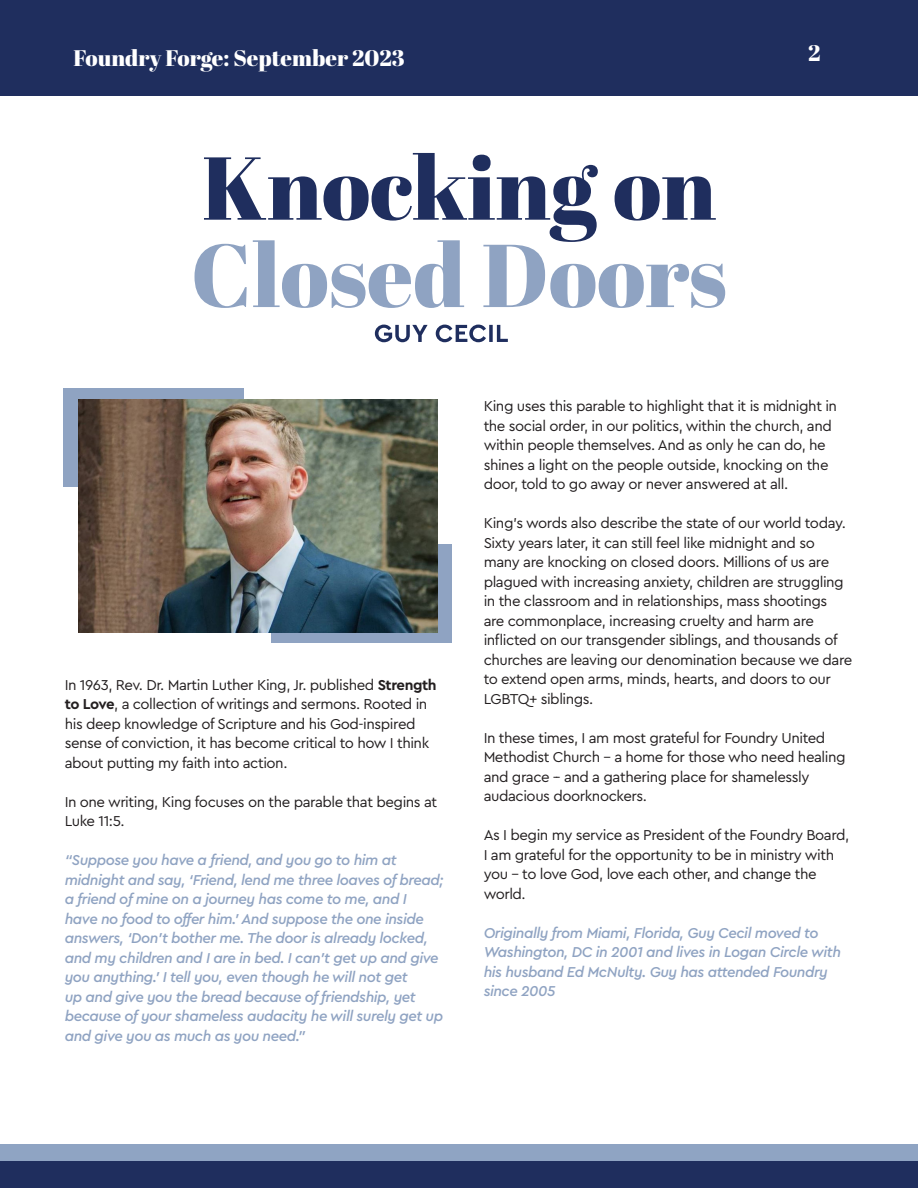
<style>
.page{position:relative;width:918px;height:1188px;background:#fff}
.page>*{position:absolute;margin:0;border:0;box-sizing:border-box;transform-origin:0 0}
.t1{font:22.5px "Abril Fatface";color:#fff}
.t2{font:15px/19.5px "Cera Pro";letter-spacing:-.03em;color:#231f20}
.t3{font:italic 500 15px/19.5px "Cera Pro";letter-spacing:-.03em;color:#8fa3c2}
.s1{font-weight:700}
</style>
<div class="page">
<div style="left:0;top:0;width:918px;height:95px;background:#1f2e5e"></div>
<div style="left:0;top:1153px;width:918px;height:35px;background:#1f2e5e"></div>
<div style="left:0;top:1145px;width:918px;height:16px;background:#8fa4c3"></div>
<svg style="left:375px;top:324px;width:133px;height:18px"></svg>
<div style="left:271px;top:545px;width:180px;height:98px;background:#8fa3c2"></div>
<div style="left:64px;top:389px;width:180px;height:98px;background:#8fa3c2"></div>
<img style="left:78px;top:399px;width:359px;height:233px">
<svg style="left:195px;top:242px;width:530px;height:66px"></svg>
<svg style="left:204px;top:153px;width:512px;height:89px"></svg>
<p class="t1" style="left:73px;top:42px;width:333px">Foundry Forge: September 2023</p>
<p class="t1" style="left:808px;top:38px;width:14px">2</p>
<p class="t2" style="left:65px;top:674px;width:373px">In 1963, Rev. Dr. Martin Luther King, Jr. published <span class="s1">Strength to Love</span>, a collection of writings and sermons. Rooted in his deep knowledge of Scripture and his God-inspired sense of conviction, it has become critical to how I think about putting my faith into action.</p>
<p class="t2" style="left:65px;top:791px;width:374px">In one writing, King focuses on the parable that begins at<br>Luke 11:5.</p>
<p class="t3" style="left:65px;top:850px;width:380px">“Suppose you have a friend, and you go to him at midnight and say, ‘Friend, lend me three loaves of bread; a friend of mine on a journey has come to me, and I<br>have no food to offer him.’ And suppose the one inside answers, ‘Don’t bother me. The door is already locked, and my children and I are in bed. I can’t get up and give you anything.’ I tell you, even though he will not get<br>up and give you the bread because of friendship, yet because of your shameless audacity he will surely get up and give you as much as you need.”</p>
<p class="t2" style="left:484px;top:396px;width:355px">King uses this parable to highlight that it is midnight in the social order, in our politics, within the church, and within people themselves. And as only he can do, he shines a light on the people outside, knocking on the door, told to go away or never answered at all.</p>
<p class="t2" style="left:484px;top:513px;width:370px">King’s words also describe the state of our world today.<br>Sixty years later, it can still feel like midnight and so many are knocking on closed doors. Millions of us are plagued with increasing anxiety, children are struggling in the classroom and in relationships, mass shootings<br>are commonplace, increasing cruelty and harm are inflicted on our transgender siblings, and thousands of churches are leaving our denomination because we dare to extend open arms, minds, hearts, and doors to our LGBTQ+ siblings.</p>
<p class="t2" style="left:484px;top:728px;width:364px">In these times, I am most grateful for Foundry United Methodist Church – a home for those who need healing and grace -- and a gathering place for shamelessly audacious doorknockers.</p>
<p class="t2" style="left:484px;top:825px;width:367px">As I begin my service as President of the Foundry Board, I am grateful for the opportunity to be in ministry with you – to love God, love each other, and change the world.</p>
<p class="t3" style="left:484px;top:923px;width:359px">Originally from Miami, Florida, Guy Cecil moved to Washington, DC in 2001 and lives in Logan Circle with his husband Ed McNulty. Guy has attended Foundry since 2005</p>
</div>
